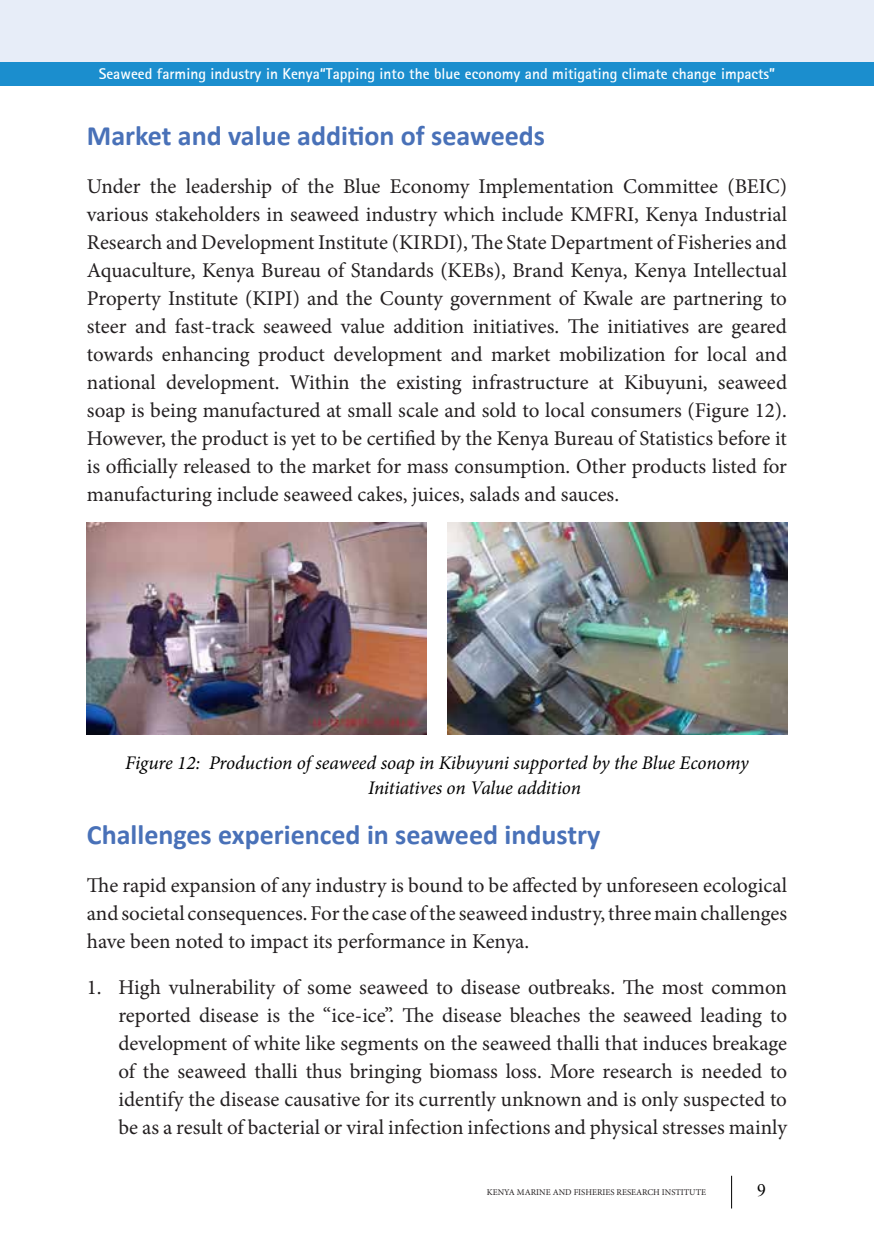
<style>
.page{position:relative;width:874px;height:1241px;background:#fff}
.page>*{position:absolute;margin:0;border:0;box-sizing:border-box;transform-origin:0 0}
.t1{font:700 28px "Calibri";color:#4971b8}
.t2{font:21px/28px "Minion Pro";color:#231f20;text-align:justify}
.t3{font:italic 19.25px/24.5px "Minion Pro";letter-spacing:-.01em;color:#000}
.t4{font:17.5px "Times New Roman";color:#000}
.t5{font:700 15.4px "Rotis Sans Serif";color:#fff}
.t6{font:8.75px "Minion Pro";color:#231f20}
</style>
<div class="page">
<div style="left:0;top:62px;width:873px;height:24px;background:#1b8ece"></div>
<div style="left:0;top:0;width:873px;height:62px;background:#e7edf8"></div>
<hr style="left:730px;top:1175px;width:1px;height:33px;background:#000">
<img style="left:447px;top:522px;width:339px;height:212px">
<img style="left:87px;top:522px;width:339px;height:212px">
<p class="t5" style="left:99px;top:64px;width:677px">Seaweed farming industry in Kenya“Tapping into the blue economy and mitigating climate change impacts”</p>
<h1 class="t1" style="left:87px;top:116px;width:459px">Market and value addition of seaweeds</h1>
<p class="t2" style="left:87px;top:172px;width:701px">Under the leadership of the Blue Economy Implementation Committee (BEIC) various stakeholders in seaweed industry which include KMFRI, Kenya Industrial Research and Development Institute (KIRDI), The State Department of Fisheries and Aquaculture, Kenya Bureau of Standards (KEBs), Brand Kenya, Kenya Intellectual Property Institute (KIPI) and the County government of Kwale are partnering to steer and fast-track seaweed value addition initiatives. The initiatives are geared towards enhancing product development and market mobilization for local and national development. Within the existing infrastructure at Kibuyuni, seaweed soap is being manufactured at small scale and sold to local consumers (Figure 12).<br>However, the product is yet to be certified by the Kenya Bureau of Statistics before it is officially released to the market for mass consumption. Other products listed for manufacturing include seaweed cakes, juices, salads and sauces.</p>
<p class="t3" style="left:368px;top:750px;width:381px;text-indent:-243px">Figure 12: Production of seaweed soap in Kibuyuni supported by the Blue Economy<br>Initiatives on Value addition</p>
<h1 class="t1" style="left:87px;top:815px;width:515px">Challenges experienced in seaweed industry</h1>
<p class="t2" style="left:87px;top:871px;width:701px">The rapid expansion of any industry is bound to be affected by unforeseen ecological and societal consequences. For the case of the seaweed industry, three main challenges have been noted to impact its performance in Kenya.</p>
<p class="t2" style="left:118px;top:972px;width:669px;text-indent:-32px">1. High vulnerability of some seaweed to disease outbreaks. The most common reported disease is the “ice-ice”. The disease bleaches the seaweed leading to development of white like segments on the seaweed thalli that induces breakage of the seaweed thalli thus bringing biomass loss. More research is needed to identify the disease causative for its currently unknown and is only suspected to be as a result of bacterial or viral infection infections and physical stresses mainly</p>
<p class="t6" style="left:486px;top:1186px;width:221px">KENYA MARINE AND FISHERIES RESEARCH INSTITUTE</p>
<p class="t4" style="left:756px;top:1177px;width:10px">9</p>
</div>
